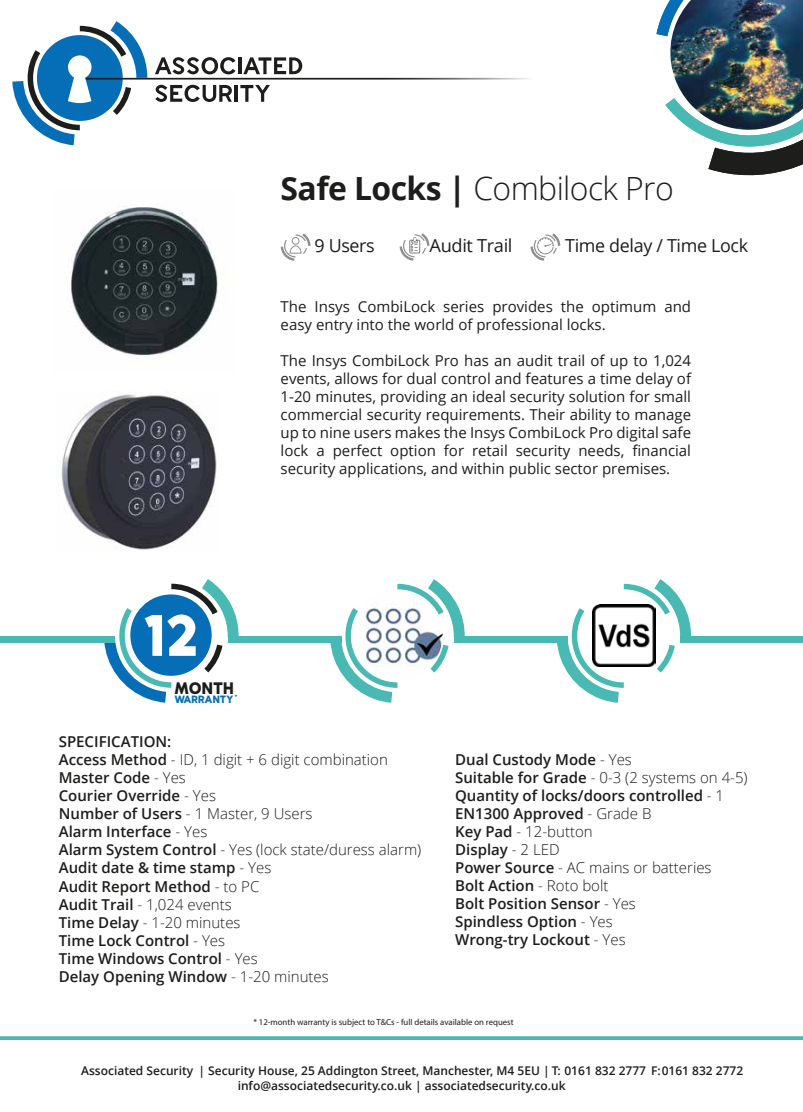
<style>
.page{position:relative;width:803px;height:1112px;background:#fff}
.page>*{position:absolute;margin:0;border:0;box-sizing:border-box;transform-origin:0 0}
.t1{font:800 60.88px "Wavehaus 158";color:#fff}
.t2{font:300 32px "Open Sans";letter-spacing:-.02em;color:#1d1d1b}
.t3{font:17.88px "Open Sans";letter-spacing:-.02em;color:#1d1d1b}
.t4{font:800 17.38px "Wavehaus 158";color:#1d1d1b}
.t5{font:600 15px/18px "Open Sans";color:#1d1d1b}
.t6{font:15px/18px "Open Sans";color:#1d1d1b}
.t7{font:600 12px/15px "Open Sans";color:#1d1d1b}
.t8{font:800 11px "Wavehaus 158";color:#056eb7}
.t9{font:8.75px "Myriad Pro";color:#1d1d1b}
.t10{font:6.25px "Myriad Pro";color:#1d1d1b}
.s1{font-weight:700}
.s2{font-weight:300}
</style>
<div class="page">
<img style="left:69px;top:205px;width:149px;height:151px">
<svg style="left:12px;top:21px;width:517px;height:124px"></svg>
<svg style="left:656px;top:3px;width:12px;height:33px"></svg>
<svg style="left:665px;top:103px;width:138px;height:73px"></svg>
<img style="left:668px;top:0;width:135px;height:135px">
<svg style="left:104px;top:579px;width:135px;height:123px"></svg>
<svg style="left:330px;top:579px;width:135px;height:123px"></svg>
<div style="left:227px;top:635px;width:114px;height:7px;background:#49b9b3"></div>
<div style="left:0;top:635px;width:115px;height:7px;background:#49b9b3"></div>
<div style="left:454px;top:635px;width:114px;height:7px;background:#49b9b3"></div>
<svg style="left:557px;top:579px;width:134px;height:123px"></svg>
<div style="left:680px;top:635px;width:123px;height:7px;background:#49b9b3"></div>
<svg style="left:281px;top:233px;width:29px;height:28px"></svg>
<div style="left:292px;top:237px;width:7px;height:8px;border:1px solid #1d1d1b;border-radius:50%"></div>
<svg style="left:530px;top:233px;width:30px;height:28px"></svg>
<svg style="left:400px;top:233px;width:29px;height:27px"></svg>
<img style="left:58px;top:393px;width:159px;height:157px">
<svg style="left:0;top:1036px;width:803px;height:3px;background:#56beb8"></svg>
<img style="left:352px;top:589px;width:91px;height:91px;border-radius:45px">
<h2 class="t2" style="left:281px;top:166px;width:395px"><span class="s1">Safe Locks |</span> Combilock Pro</h2>
<p class="t3" style="left:314px;top:233px;width:62px">9 Users</p>
<p class="t3" style="left:429px;top:233px;width:85px">Audit Trail</p>
<p class="t3" style="left:565px;top:233px;width:184px">Time delay / Time Lock</p>
<p class="t6" style="left:281px;top:296px;width:412px">The Insys CombiLock series provides the optimum and easy entry into the world of professional locks.</p>
<p class="t6" style="left:281px;top:350px;width:412px;text-align:justify">The Insys CombiLock Pro has an audit trail of up to 1,024 events, allows for dual control and features a time delay of 1-20 minutes, providing an ideal security solution for small commercial security requirements. Their ability to manage up to nine users makes the Insys CombiLock Pro digital safe lock a perfect option for retail security needs, financial security applications, and within public sector premises.</p>
<h1 class="t1" style="left:144px;top:602px;width:56px">12</h1>
<p class="t4" style="left:174px;top:678px;width:61px">MONTH</p>
<p class="t8" style="left:174px;top:693px;width:61px">WARRANTY</p>
<p class="t10" style="left:235px;top:692px;width:4px">*</p>
<p class="t5" style="left:59px;top:732px;width:364px">SPECIFICATION:<br>Access Method <span class="s2">- ID, 1 digit + 6 digit combination<br></span>Master Code <span class="s2">- Yes<br></span>Courier Override <span class="s2">- Yes<br></span>Number of Users <span class="s2">- 1 Master, 9 Users<br></span>Alarm Interface <span class="s2">- Yes<br></span>Alarm System Control <span class="s2">- Yes (lock state/duress alarm)<br></span>Audit date &amp; time stamp <span class="s2">- Yes<br></span>Audit Report Method <span class="s2">- to PC<br></span>Audit Trail <span class="s2">- 1,024 events<br></span>Time Delay <span class="s2">- 1-20 minutes<br></span>Time Lock Control <span class="s2">- Yes<br></span>Time Windows Control <span class="s2">- Yes<br></span>Delay Opening Window <span class="s2">- 1-20 minutes</span></p>
<p class="t5" style="left:455px;top:750px;width:294px">Dual Custody Mode <span class="s2">- Yes<br></span>Suitable for Grade <span class="s2">- 0-3 (2 systems on 4-5)<br></span>Quantity of locks/doors controlled <span class="s2">- 1<br></span>EN1300 Approved <span class="s2">- Grade B<br></span>Key Pad <span class="s2">- 12-button<br></span>Display <span class="s2">- 2 LED<br></span>Power Source <span class="s2">- AC mains or batteries<br></span>Bolt Action <span class="s2">- Roto bolt<br></span>Bolt Position Sensor <span class="s2">- Yes<br></span>Spindless Option <span class="s2">- Yes<br></span>Wrong-try Lockout <span class="s2">- Yes</span></p>
<p class="t9" style="left:253px;top:1016px;width:262px">* 12-month warranty is subject to T&amp;Cs - full details available on request</p>
<p class="t7" style="left:238px;top:1062px;width:507px;text-indent:-157px">Associated Security | Security House, 25 Addington Street, Manchester, M4 5EU | T: 0161 832 2777 F: 0161 832 2772 info@associatedsecurity.co.uk | associatedsecurity.co.uk</p>
</div>
